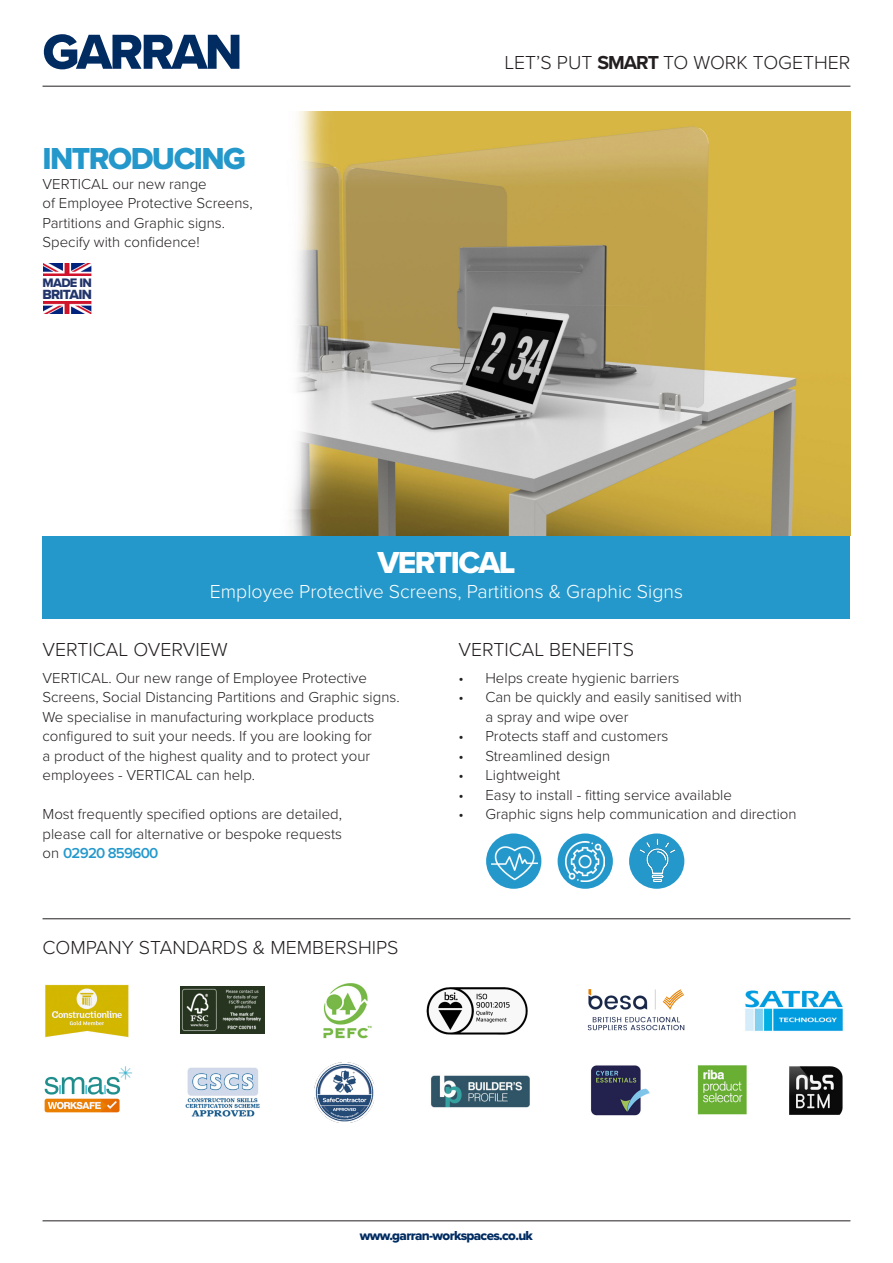
<style>
.page{position:relative;width:893px;height:1263px;background:#fff}
.page>*{position:absolute;margin:0;border:0;box-sizing:border-box;transform-origin:0 0}
.t1{font:51px "Proxima Nova Extrabld";letter-spacing:-.05em;color:#002c62}
.t2{font:31.5px "Proxima Nova Extrabld";letter-spacing:-.05em;color:#2498cb}
.t3{font:31.5px "Proxima Nova Extrabld";letter-spacing:-.05em;color:#fff}
.t4{font:300 19.5px "Proxima Nova";color:#231f20}
.t5{font:300 19.5px "Proxima Nova";color:#fff}
.t6{font:300 15px/19.5px "Proxima Nova";color:#231f20}
.t7{font:600 15px "Proxima Nova";letter-spacing:-.05em;color:#2498cb}
.t8{font:13.8px "Proxima Nova Extrabld";letter-spacing:-.05em;color:#22356b}
.t9{font:13.5px "Proxima Nova Extrabld";letter-spacing:-.05em;color:#002c62}
.t10{font:12.75px "Proxima Nova Extrabld";letter-spacing:-.05em;color:#22356b}
.s1{font-weight:700}
.s2{font-weight:300;color:#231f20}
</style>
<div class="page">
<img style="left:76px;top:111px;width:774px;height:425px">
<div style="left:43px;top:536px;width:807px;height:82px;background:#2498cb"></div>
<hr style="left:43px;top:1220px;width:807px;height:1px;background:#231f20">
<hr style="left:43px;top:86px;width:807px;height:1px;background:#231f20">
<hr style="left:43px;top:918px;width:807px;height:1px;background:#231f20">
<img style="left:45px;top:984px;width:84px;height:54px">
<img style="left:588px;top:989px;width:97px;height:42px">
<img style="left:44px;top:1066px;width:88px;height:46px">
<img style="left:427px;top:987px;width:101px;height:47px">
<img style="left:181px;top:986px;width:83px;height:47px">
<img style="left:591px;top:1065px;width:59px;height:51px">
<img style="left:323px;top:983px;width:49px;height:56px">
<img style="left:185px;top:1067px;width:75px;height:50px">
<img style="left:315px;top:1062px;width:60px;height:60px">
<img style="left:431px;top:1075px;width:99px;height:33px">
<img style="left:43px;top:263px;width:48px;height:13px">
<img style="left:43px;top:302px;width:48px;height:12px">
<img style="left:745px;top:990px;width:98px;height:41px">
<img style="left:697px;top:1066px;width:50px;height:49px">
<img style="left:789px;top:1066px;width:54px;height:49px">
<div style="left:629px;top:833px;width:55px;height:56px;background:#2498cb;border-radius:50%"></div>
<div style="left:486px;top:833px;width:55px;height:56px;background:#2498cb;border-radius:50%"></div>
<div style="left:558px;top:833px;width:55px;height:56px;background:#2498cb;border-radius:50%"></div>
<img style="left:491px;top:840px;width:46px;height:44px">
<img style="left:636px;top:839px;width:42px;height:43px">
<img style="left:565px;top:841px;width:40px;height:40px">
<p class="t1" style="left:43px;top:14px;width:201px">GARRAN</p>
<p class="t2" style="left:43px;top:135px;width:205px">INTRODUCING</p>
<p class="t6" style="left:43px;top:173px;width:166px">VERTICAL our new range</p>
<p class="t6" style="left:43px;top:193px;width:212px">of Employee Protective Screens,<br>Partitions and Graphic signs.</p>
<p class="t6" style="left:43px;top:232px;width:159px">Specify with confidence!</p>
<p class="t10" style="left:43px;top:273px;width:51px">MADE IN</p>
<p class="t8" style="left:43px;top:284px;width:51px">BRITAIN</p>
<p class="t4" style="left:504px;top:48px;width:347px">LET’S PUT <span class="s1">SMART</span> TO WORK TOGETHER</p>
<p class="t3" style="left:378px;top:539px;width:139px">VERTICAL</p>
<p class="t5" style="left:210px;top:577px;width:475px">Employee Protective Screens, Partitions &amp; Graphic Signs</p>
<p class="t4" style="left:43px;top:635px;width:187px">VERTICAL OVERVIEW</p>
<p class="t4" style="left:458px;top:635px;width:177px">VERTICAL BENEFITS</p>
<p class="t6" style="left:43px;top:667px;width:359px">VERTICAL. Our new range of Employee Protective Screens, Social Distancing Partitions and Graphic signs.<br>We specialise in manufacturing workplace products configured to suit your needs. If you are looking for<br>a product of the highest quality and to protect your employees - VERTICAL can help.</p>
<p class="t6" style="left:43px;top:804px;width:301px">Most frequently specified options are detailed,</p>
<p class="t6" style="left:43px;top:823px;width:301px">please call for alternative or bespoke requests</p>
<p class="t7" style="left:43px;top:842px;width:117px"><span class="s2">on</span> 02920 859600</p>
<p class="t4" style="left:43px;top:932px;width:357px">COMPANY STANDARDS &amp; MEMBERSHIPS</p>
<p class="t6" style="left:458px;top:667px;width:223px">• Helps create hygienic barriers</p>
<p class="t6" style="left:485px;top:687px;width:258px;text-indent:-27px">• Can be quickly and easily sanitised with a spray and wipe over</p>
<p class="t6" style="left:458px;top:726px;width:211px">• Protects staff and customers</p>
<p class="t6" style="left:458px;top:745px;width:153px">• Streamlined design</p>
<p class="t6" style="left:458px;top:765px;width:103px">• Lightweight</p>
<p class="t6" style="left:458px;top:784px;width:275px">• Easy to install - fitting service available</p>
<p class="t6" style="left:458px;top:804px;width:340px">• Graphic signs help communication and direction</p>
<p class="t9" style="left:360px;top:1226px;width:175px">www.garran-workspaces.co.uk</p>
</div>
